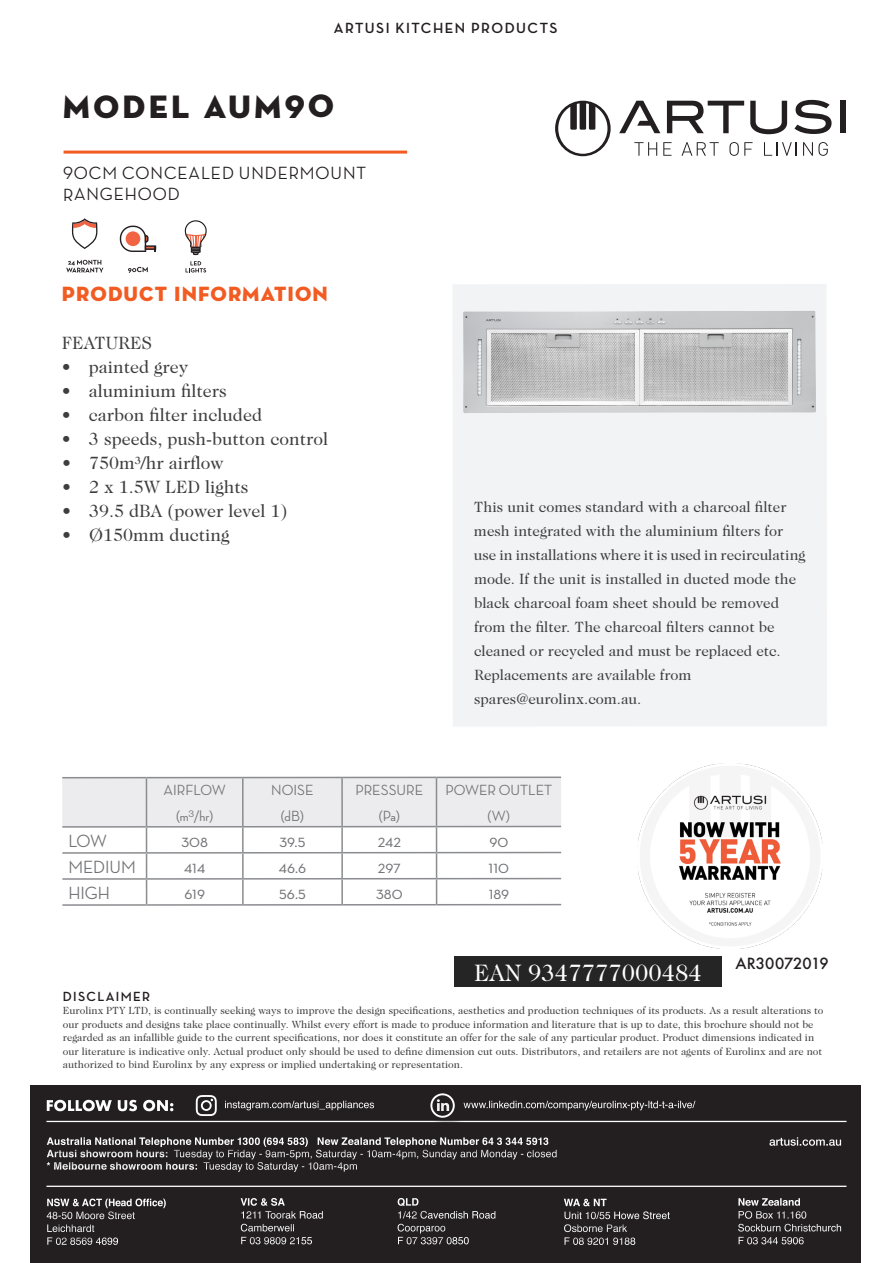
<style>
.page{position:relative;width:893px;height:1263px;background:#fff}
.page>*{position:absolute;margin:0;border:0;box-sizing:border-box;transform-origin:0 0}
.Model_Heading{font:33px "Neutraface Display Titling";letter-spacing:.1em;color:#231f20}
.t1{font:24px "Caslon 224 Std";color:#fff}
.Heading_1{font:21px "Neutraface Display Titling";letter-spacing:.05em;color:#f25b21}
.Body{font:18px "Caslon 224 Std";color:#3e3e3f}
.t2{font:500 18px "Neutraface Display";color:#727376}
.Model_-_Sub_Heading{font:500 18px/21.8px "Neutraface Display";letter-spacing:.05em;color:#231f20}
.Body-2{font:15px "Caslon 224 Std";color:#3e3e3f}
.t3{font:500 15px "Neutraface Display";color:#727376}
.t4{font:700 15px "Neutraface Display";letter-spacing:.1em;color:#231f20}
.t5{font:500 15px "Futura";letter-spacing:-.005em;color:#231f20}
.t6{font:700 13.5px "Neutraface Display";letter-spacing:.1em;color:#231f20}
.Disclaimer{font:10.5px/13.5px "Caslon 224 Std";color:#3e3e3f}
.s1{font-family:"Helvetica Neue LT Std";font-weight:300}
</style>
<div class="page">
<svg style="left:555px;top:101px;width:56px;height:55px"></svg>
<svg style="left:619px;top:101px;width:41px;height:32px"></svg>
<div style="left:840px;top:101px;width:5px;height:32px;background:#231f20"></div>
<svg style="left:794px;top:100px;width:37px;height:34px"></svg>
<svg style="left:750px;top:101px;width:37px;height:33px"></svg>
<svg style="left:667px;top:101px;width:77px;height:32px"></svg>
<svg style="left:634px;top:142px;width:23px;height:14px"></svg>
<svg style="left:663px;top:142px;width:8px;height:14px"></svg>
<svg style="left:681px;top:142px;width:38px;height:14px"></svg>
<svg style="left:729px;top:142px;width:24px;height:14px"></svg>
<svg style="left:764px;top:142px;width:33px;height:14px"></svg>
<svg style="left:803px;top:142px;width:25px;height:14px"></svg>
<hr style="left:64px;top:151px;width:343px;height:3px;background:#f25b21">
<div style="left:454px;top:956px;width:268px;height:31px;background:#242524"></div>
<div style="left:31px;top:1085px;width:830px;height:178px;background:#231f20"></div>
<svg style="left:196px;top:1095px;width:21px;height:21px"></svg>
<svg style="left:47px;top:1100px;width:126px;height:11px"></svg>
<svg style="left:225px;top:1101px;width:149px;height:9px"></svg>
<svg style="left:467px;top:1101px;width:228px;height:9px"></svg>
<hr style="left:46px;top:1186px;width:800px;height:1px;background:#fff">
<hr style="left:46px;top:1121px;width:800px;height:1px;background:#fff">
<svg style="left:47px;top:1137px;width:510px;height:35px"></svg>
<svg style="left:769px;top:1137px;width:72px;height:9px"></svg>
<svg style="left:47px;top:1198px;width:119px;height:47px"></svg>
<div style="left:736px;top:1221px;width:118px;height:23px;background:#231f20;opacity:.68"></div>
<div style="left:736px;top:1209px;width:83px;height:22px;background:#231f20"></div>
<svg style="left:738px;top:1198px;width:103px;height:33px"></svg>
<div style="left:395px;top:1221px;width:63px;height:25px;background:#231f20;opacity:.68"></div>
<div style="left:396px;top:1209px;width:112px;height:22px;background:#231f20"></div>
<svg style="left:398px;top:1198px;width:97px;height:46px"></svg>
<div style="left:562px;top:1196px;width:57px;height:23px;background:#231f20;opacity:.68"></div>
<svg style="left:564px;top:1199px;width:106px;height:46px"></svg>
<svg style="left:307px;top:1237px;width:5px;height:7px"></svg>
<div style="left:239px;top:1221px;width:68px;height:23px;background:#231f20;opacity:.68"></div>
<div style="left:240px;top:1209px;width:95px;height:22px;background:#231f20;opacity:.68"></div>
<div style="left:238px;top:1196px;width:59px;height:22px;background:#231f20"></div>
<svg style="left:241px;top:1198px;width:82px;height:20px"></svg>
<div style="left:428px;top:1091px;width:39px;height:39px;background:#231f20;opacity:.68"></div>
<div style="left:430px;top:1093px;width:25px;height:25px;border:2px solid #fff;border-radius:50%"></div>
<svg style="left:437px;top:1099px;width:12px;height:12px"></svg>
<div style="left:452px;top:284px;width:375px;height:443px;background:#f2f3f4"></div>
<img style="left:463px;top:311px;width:353px;height:102px">
<hr style="left:147px;top:904px;width:96px;height:2px;background:#8a8c8f">
<hr style="left:243px;top:904px;width:99px;height:2px;background:#8a8c8f">
<hr style="left:342px;top:904px;width:95px;height:1px;background:#8a8c8f">
<hr style="left:62px;top:904px;width:85px;height:2px;background:#8a8c8f">
<hr style="left:436px;top:776px;width:125px;height:2px;background:#8a8c8f">
<svg style="left:62px;top:777px;width:499px;height:127px"></svg>
<hr style="left:437px;top:904px;width:124px;height:1px;background:#8a8c8f">
<img style="left:638px;top:763px;width:185px;height:186px">
<svg style="left:71px;top:218px;width:27px;height:31px"></svg>
<svg style="left:66px;top:260px;width:37px;height:12px"></svg>
<svg style="left:120px;top:226px;width:36px;height:26px"></svg>
<div style="left:126px;top:231px;width:14px;height:15px;background:#f16343;border-radius:50%"></div>
<svg style="left:128px;top:267px;width:20px;height:6px"></svg>
<svg style="left:184px;top:220px;width:23px;height:35px"></svg>
<svg style="left:186px;top:261px;width:20px;height:11px"></svg>
<p class="t4" style="left:334px;top:20px;width:225px">ARTUSI KITCHEN PRODUCTS</p>
<p class="Model_Heading" style="left:63px;top:86px;width:273px">MODEL AUM90</p>
<p class="Model_-_Sub_Heading" style="left:63px;top:162px;width:305px">90CM CONCEALED UNDERMOUNT<br>RANGEHOOD</p>
<p class="Heading_1" style="left:62px;top:281px;width:267px">PRODUCT INFORMATION</p>
<p class="Body" style="left:62px;top:332px;width:92px">FEATURES</p>
<p class="Body" style="left:62px;top:356px;width:128px">• painted grey</p>
<p class="Body" style="left:62px;top:380px;width:167px">• aluminium filters</p>
<p class="Body" style="left:62px;top:404px;width:202px">• carbon filter included</p>
<p class="Body" style="left:62px;top:428px;width:268px">• 3 speeds, push-button control</p>
<p class="Body" style="left:62px;top:452px;width:163px">• 750m³/hr airflow</p>
<p class="Body" style="left:62px;top:476px;width:188px">• 2 x 1.5W LED lights</p>
<p class="Body" style="left:62px;top:500px;width:227px">• 39.5 dBA (power level 1)</p>
<p class="Body" style="left:62px;top:524px;width:169px">• Ø150mm ducting</p>
<p class="Body-2" style="left:474px;top:498px;width:314px">This unit comes standard with a charcoal filter</p>
<p class="Body-2" style="left:474px;top:522px;width:311px">mesh integrated with the aluminium filters for</p>
<p class="Body-2" style="left:474px;top:546px;width:333px">use in installations where it is used in recirculating</p>
<p class="Body-2" style="left:474px;top:570px;width:324px">mode. If the unit is installed in ducted mode the</p>
<p class="Body-2" style="left:474px;top:594px;width:307px">black charcoal foam sheet should be removed</p>
<p class="Body-2" style="left:474px;top:618px;width:302px">from the filter. The charcoal filters cannot be</p>
<p class="Body-2" style="left:474px;top:642px;width:308px">cleaned or recycled and must be replaced etc.</p>
<p class="Body-2" style="left:474px;top:666px;width:219px">Replacements are available from</p>
<p class="Body-2" style="left:474px;top:690px;width:169px">spares@eurolinx.com.au.</p>
<p class="t3" style="left:164px;top:782px;width:64px">AIRFLOW</p>
<p class="t3" style="left:176px;top:807px;width:39px">(m<span class="s1">³</span>/hr)</p>
<p class="t3" style="left:271px;top:782px;width:44px">NOISE</p>
<p class="t3" style="left:281px;top:807px;width:25px">(dB)</p>
<p class="t3" style="left:355px;top:782px;width:69px">PRESSURE</p>
<p class="t3" style="left:379px;top:807px;width:23px">(Pa)</p>
<p class="t3" style="left:445px;top:782px;width:108px">POWER OUTLET</p>
<p class="t3" style="left:488px;top:807px;width:24px">(W)</p>
<p class="t2" style="left:68px;top:831px;width:40px">LOW</p>
<p class="t2" style="left:181px;top:831px;width:28px">308</p>
<p class="t2" style="left:279px;top:831px;width:28px">39.5</p>
<p class="t2" style="left:378px;top:831px;width:25px">242</p>
<p class="t2" style="left:489px;top:830px;width:20px">90</p>
<p class="t2" style="left:68px;top:857px;width:69px">MEDIUM</p>
<p class="t2" style="left:184px;top:857px;width:23px">414</p>
<p class="t2" style="left:279px;top:857px;width:29px">46.6</p>
<p class="t2" style="left:378px;top:857px;width:25px">297</p>
<p class="t2" style="left:489px;top:857px;width:22px">110</p>
<p class="t2" style="left:68px;top:883px;width:43px">HIGH</p>
<p class="t2" style="left:184px;top:883px;width:22px">619</p>
<p class="t2" style="left:279px;top:883px;width:28px">56.5</p>
<p class="t2" style="left:376px;top:883px;width:28px">380</p>
<p class="t2" style="left:489px;top:883px;width:22px">189</p>
<p class="t1" style="left:474px;top:958px;width:229px">EAN 9347777000484</p>
<p class="t5" style="left:736px;top:953px;width:94px">AR30072019</p>
<p class="t6" style="left:63px;top:989px;width:89px">DISCLAIMER</p>
<p class="Disclaimer" style="left:63px;top:1004px;width:762px">Eurolinx PTY LTD, is continually seeking ways to improve the design specifications, aesthetics and production techniques of its products. As a result alterations to our products and designs take place continually. Whilst every effort is made to produce information and literature that is up to date, this brochure should not be regarded as an infallible guide to the current specifications, nor does it constitute an offer for the sale of any particular product. Product dimensions indicated in our literature is indicative only. Actual product only should be used to define dimension cut outs. Distributors, and retailers are not agents of Eurolinx and are not authorized to bind Eurolinx by any express or implied undertaking or representation.</p>
</div>
